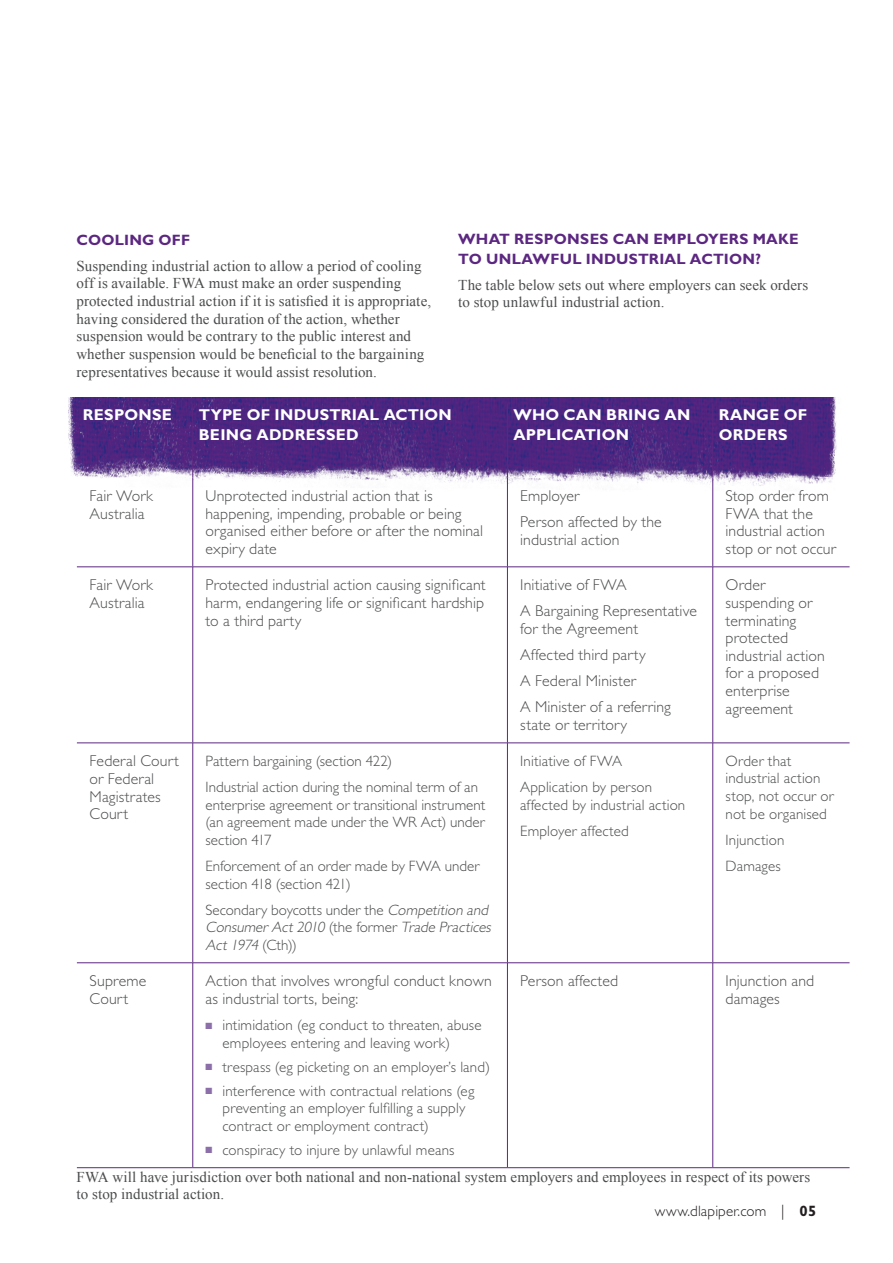
<style>
.page{position:relative;width:893px;height:1263px;background:#fff}
.page>*{position:absolute;margin:0;border:0;box-sizing:border-box;transform-origin:0 0}
.BODY_COPY{font:300 15.75px/17.7px "Gill Sans Std";letter-spacing:.01em;color:#4b4c4d}
.SUB-HEADER{font:700 15.75px/19.5px "Gill Sans Std";letter-spacing:.015em;color:#fff}
.BODY_COPY-2{font:300 15px/17.7px "Gill Sans Std";letter-spacing:.005em;color:#4b4c4d}
.BODY_COPY-3{font:15px/17.7px "Times New Roman";letter-spacing:.005em;color:#4b4c4d}
.BODY_COPY-4{font:italic 300 15px/17.7px "Gill Sans Std";color:#4b4c4d}
.SUB-HEADER-2{font:700 15px/19.5px "Gill Sans Std";letter-spacing:.015em;color:#5c2781}
.t1{font:300 15px "Gill Sans Std";letter-spacing:.01em;color:#231f20}
.s1{font-style:normal}
.s2{color:#8c6ea8}
.s3{font-weight:700}
</style>
<div class="page">
<img style="left:68px;top:397px;width:769px;height:98px">
<hr style="left:193px;top:403px;width:1px;height:75px;background:#5c2781">
<hr style="left:507px;top:403px;width:1px;height:75px;background:#5c2781">
<hr style="left:712px;top:403px;width:1px;height:75px;background:#5c2781">
<hr style="left:193px;top:478px;width:1px;height:89px;background:#5c2781">
<hr style="left:507px;top:478px;width:1px;height:89px;background:#5c2781">
<hr style="left:712px;top:478px;width:1px;height:89px;background:#5c2781">
<hr style="left:77px;top:567px;width:116px;height:1px;background:#5c2781">
<hr style="left:193px;top:567px;width:314px;height:1px;background:#5c2781">
<hr style="left:193px;top:567px;width:1px;height:176px;background:#5c2781">
<hr style="left:507px;top:567px;width:206px;height:1px;background:#5c2781">
<hr style="left:507px;top:567px;width:1px;height:176px;background:#5c2781">
<hr style="left:713px;top:567px;width:136px;height:1px;background:#5c2781">
<hr style="left:712px;top:567px;width:1px;height:176px;background:#5c2781">
<hr style="left:77px;top:743px;width:116px;height:1px;background:#5c2781">
<hr style="left:193px;top:743px;width:314px;height:1px;background:#5c2781">
<hr style="left:193px;top:743px;width:1px;height:219px;background:#5c2781">
<hr style="left:507px;top:743px;width:206px;height:1px;background:#5c2781">
<hr style="left:507px;top:743px;width:1px;height:219px;background:#5c2781">
<hr style="left:713px;top:743px;width:136px;height:1px;background:#5c2781">
<hr style="left:712px;top:743px;width:1px;height:219px;background:#5c2781">
<hr style="left:77px;top:962px;width:116px;height:1px;background:#5c2781">
<hr style="left:193px;top:962px;width:314px;height:1px;background:#5c2781">
<hr style="left:193px;top:963px;width:1px;height:204px;background:#5c2781">
<hr style="left:507px;top:962px;width:206px;height:1px;background:#5c2781">
<hr style="left:507px;top:963px;width:1px;height:204px;background:#5c2781">
<hr style="left:713px;top:962px;width:136px;height:1px;background:#5c2781">
<hr style="left:712px;top:963px;width:1px;height:204px;background:#5c2781">
<hr style="left:77px;top:1167px;width:116px;height:1px;background:#5c2781">
<hr style="left:193px;top:1167px;width:314px;height:1px;background:#5c2781">
<hr style="left:507px;top:1167px;width:206px;height:1px;background:#5c2781">
<hr style="left:713px;top:1167px;width:136px;height:1px;background:#5c2781">
<p class="SUB-HEADER-2" style="left:77px;top:230px;width:115px">COOLING OFF</p>
<p class="BODY_COPY-3" style="left:77px;top:257px;width:356px">Suspending industrial action to allow a period of cooling off is available. FWA must make an order suspending protected industrial action if it is satisfied it is appropriate, having considered the duration of the action, whether suspension would be contrary to the public interest and whether suspension would be beneficial to the bargaining representatives because it would assist resolution.</p>
<p class="SUB-HEADER-2" style="left:458px;top:229px;width:342px">WHAT RESPONSES CAN EMPLOYERS MAKE<br>TO UNLAWFUL INDUSTRIAL ACTION?</p>
<p class="BODY_COPY-3" style="left:458px;top:276px;width:352px">The table below sets out where employers can seek orders to stop unlawful industrial action.</p>
<p class="SUB-HEADER" style="left:83px;top:405px;width:91px">RESPONSE</p>
<p class="SUB-HEADER" style="left:199px;top:405px;width:255px">TYPE OF INDUSTRIAL ACTION<br>BEING ADDRESSED</p>
<p class="SUB-HEADER" style="left:513px;top:405px;width:178px">WHO CAN BRING AN<br>APPLICATION</p>
<p class="SUB-HEADER" style="left:719px;top:405px;width:90px">RANGE OF<br>ORDERS</p>
<p class="BODY_COPY" style="left:90px;top:487px;width:65px">Fair Work<br>Australia</p>
<p class="BODY_COPY" style="left:206px;top:487px;width:279px">Unprotected industrial action that is happening, impending, probable or being organised either before or after the nominal expiry date</p>
<p class="BODY_COPY" style="left:520px;top:487px;width:61px">Employer</p>
<p class="BODY_COPY" style="left:520px;top:513px;width:143px">Person affected by the industrial action</p>
<p class="BODY_COPY" style="left:90px;top:576px;width:65px">Fair Work<br>Australia</p>
<p class="BODY_COPY" style="left:206px;top:576px;width:282px;text-align:justify">Protected industrial action causing significant harm, endangering life or significant hardship to a third party</p>
<p class="BODY_COPY" style="left:520px;top:576px;width:108px">Initiative of FWA</p>
<p class="BODY_COPY" style="left:520px;top:602px;width:178px">A Bargaining Representative for the Agreement</p>
<p class="BODY_COPY" style="left:520px;top:646px;width:127px">Affected third party</p>
<p class="BODY_COPY" style="left:520px;top:672px;width:117px">A Federal Minister</p>
<p class="BODY_COPY" style="left:520px;top:698px;width:152px">A Minister of a referring state or territory</p>
<p class="BODY_COPY" style="left:90px;top:752px;width:91px">Federal Court or Federal<br>Magistrates<br>Court</p>
<p class="BODY_COPY-2" style="left:206px;top:752px;width:188px">Pattern bargaining (section 422)</p>
<p class="BODY_COPY-2" style="left:206px;top:778px;width:281px">Industrial action during the nominal term of an enterprise agreement or transitional instrument (an agreement made under the WR Act) under section 417</p>
<p class="BODY_COPY-2" style="left:206px;top:857px;width:275px">Enforcement of an order made by FWA under section 418 (section 421)</p>
<p class="BODY_COPY-4" style="left:206px;top:901px;width:290px"><span class="s1">Secondary boycotts under the</span> Competition and<br>ConsumerAct2010 <span class="s1">(t h e fo r m e r</span> Trade Practices<br>Act1974 <span class="s1">(Cth))</span></p>
<p class="BODY_COPY-2" style="left:520px;top:752px;width:103px">Initiative of FWA</p>
<p class="BODY_COPY-2" style="left:520px;top:778px;width:167px">Application by person affected by industrial action</p>
<p class="BODY_COPY-2" style="left:520px;top:822px;width:110px">Employer affected</p>
<p class="BODY_COPY" style="left:725px;top:487px;width:112px">Stop order from<br>FWA that the industrial action stop or not occur</p>
<p class="BODY_COPY" style="left:725px;top:576px;width:101px">Order suspending or terminating protected industrial action for a proposed enterprise agreement</p>
<p class="BODY_COPY-2" style="left:725px;top:752px;width:110px">Order that industrial action stop, not occur or not be organised</p>
<p class="BODY_COPY-2" style="left:725px;top:831px;width:60px">Injunction</p>
<p class="BODY_COPY-2" style="left:725px;top:857px;width:57px">Damages</p>
<p class="BODY_COPY" style="left:90px;top:972px;width:58px">Supreme<br>Court</p>
<p class="BODY_COPY" style="left:206px;top:972px;width:288px">Action that involves wrongful conduct known as industrial torts, being:</p>
<p class="BODY_COPY-2" style="left:223px;top:1016px;width:261px;text-indent:-17px"><span class="s2">■</span> intimidation (eg conduct to threaten, abuse employees entering and leaving work)</p>
<p class="BODY_COPY-2" style="left:206px;top:1058px;width:286px"><span class="s2">■</span> trespass (eg picketing on an employer’s land)</p>
<p class="BODY_COPY-2" style="left:223px;top:1082px;width:253px;text-indent:-17px"><span class="s2">■</span> interference with contractual relations (eg preventing an employer fulfilling a supply contract or employment contract)</p>
<p class="BODY_COPY-2" style="left:206px;top:1141px;width:250px"><span class="s2">■</span> conspiracy to injure by unlawful means</p>
<p class="BODY_COPY" style="left:520px;top:972px;width:99px">Person affected</p>
<p class="BODY_COPY" style="left:725px;top:972px;width:90px">Injunction and damages</p>
<p class="BODY_COPY-3" style="left:77px;top:1167px;width:735px">FWA will have jurisdiction over both national and non-national system employers and employees in respect of its powers to stop industrial action.</p>
<p class="t1" style="left:655px;top:1202px;width:163px">www.dlapiper.com | <span class="s3">05</span></p>
</div>
